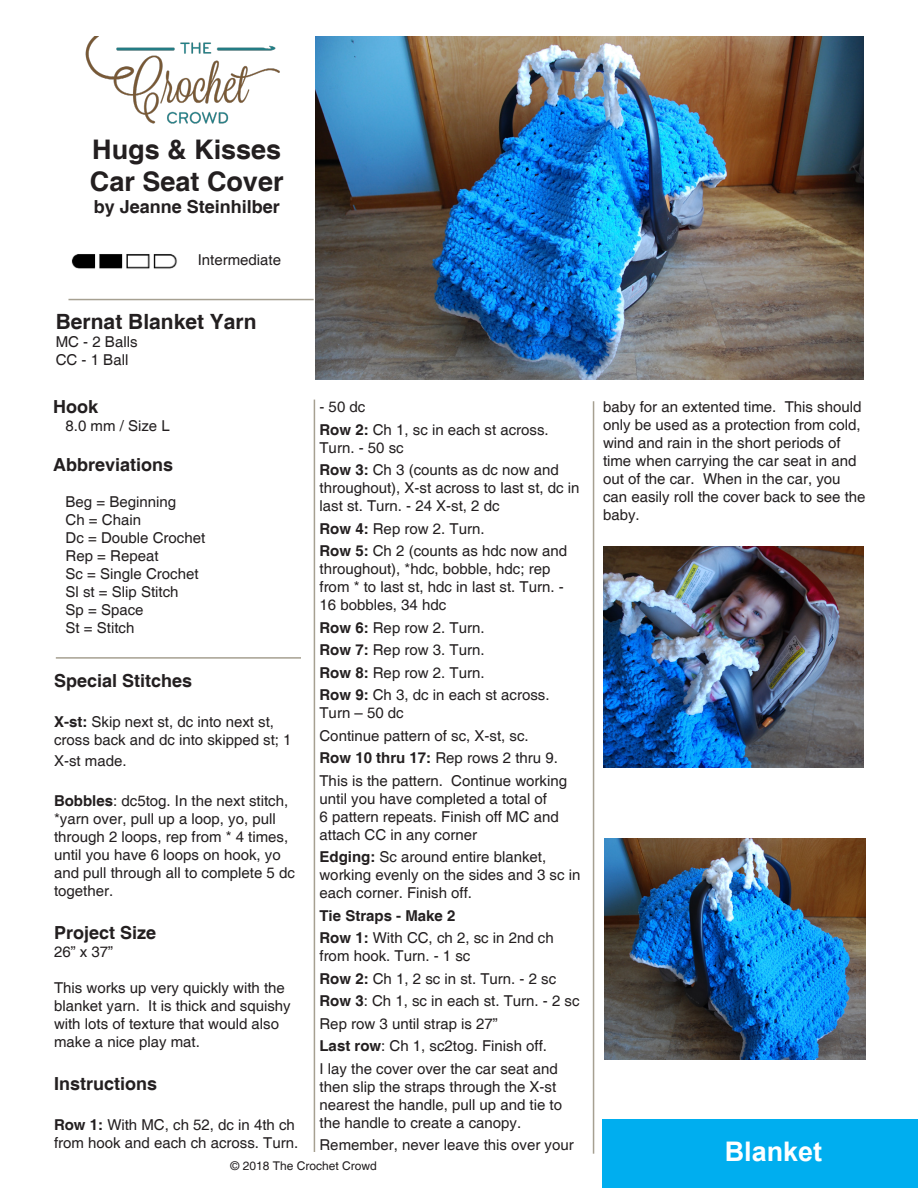
<style>
.page{position:relative;width:918px;height:1188px;background:#fff}
.page>*{position:absolute;margin:0;border:0;box-sizing:border-box;transform-origin:0 0}
.t1{font:700 27px/32.4px "Helvetica";color:#231f20}
.t2{font:700 27px "Arial";color:#fff}
.t3{font:700 21px "Helvetica";color:#231f20}
.t4{font:700 18px "Helvetica";color:#231f20}
.t5{font:15px/18px "Helvetica";color:#231f20}
.t6{font:700 15px "Helvetica";color:#231f20}
.t7{font:12px "Helvetica";color:#231f20}
.s1{font-weight:700}
</style>
<div class="page">
<div style="left:602px;top:1119px;width:316px;height:69px;background:#00aeef"></div>
<img style="left:85px;top:37px;width:195px;height:87px">
<hr style="left:68px;top:299px;width:246px;height:1px;background:#a6a091">
<hr style="left:56px;top:657px;width:245px;height:2px;background:#a6a091">
<hr style="left:314px;top:400px;width:1px;height:752px;background:#a6a091">
<hr style="left:593px;top:401px;width:1px;height:753px;background:#a6a091">
<img style="left:71px;top:254px;width:106px;height:15px">
<img style="left:315px;top:36px;width:549px;height:344px">
<img style="left:603px;top:547px;width:261px;height:221px">
<img style="left:605px;top:838px;width:261px;height:222px">
<p class="t1" style="left:90px;top:134px;width:195px">Hugs &amp; Kisses<br>Car Seat Cover</p>
<p class="t4" style="left:94px;top:195px;width:188px">by Jeanne Steinhilber</p>
<p class="t5" style="left:198px;top:252px;width:85px">Intermediate</p>
<p class="t3" style="left:56px;top:309px;width:202px">Bernat Blanket Yarn</p>
<p class="t5" style="left:56px;top:333px;width:83px">MC - 2 Balls</p>
<p class="t5" style="left:56px;top:351px;width:74px">CC - 1 Ball</p>
<p class="t4" style="left:53px;top:395px;width:46px">Hook</p>
<p class="t5" style="left:66px;top:417px;width:106px">8.0 mm / Size L</p>
<p class="t4" style="left:53px;top:454px;width:122px">Abbreviations</p>
<p class="t5" style="left:66px;top:494px;width:112px">Beg = Beginning</p>
<p class="t5" style="left:66px;top:512px;width:77px">Ch = Chain</p>
<p class="t5" style="left:66px;top:530px;width:141px">Dc = Double Crochet</p>
<p class="t5" style="left:66px;top:548px;width:94px">Rep = Repeat</p>
<p class="t5" style="left:66px;top:566px;width:134px">Sc = Single Crochet</p>
<p class="t5" style="left:66px;top:584px;width:114px">Sl st = Slip Stitch</p>
<p class="t5" style="left:66px;top:602px;width:79px">Sp = Space</p>
<p class="t5" style="left:66px;top:620px;width:70px">St = Stitch</p>
<p class="t4" style="left:54px;top:670px;width:140px">Special Stitches</p>
<p class="t5" style="left:54px;top:713px;width:239px"><span class="s1">X-st:</span> Skip next st, dc into next st, cross back and dc into skipped st; 1</p>
<p class="t5" style="left:54px;top:753px;width:74px">X-st made.</p>
<p class="t5" style="left:54px;top:792px;width:242px"><span class="s1">Bobbles</span>: dc5tog. In the next stitch, *yarn over, pull up a loop, yo, pull through 2 loops, rep from * 4 times, until you have 6 loops on hook, yo and pull through all to complete 5 dc together.</p>
<p class="t4" style="left:54px;top:922px;width:104px">Project Size</p>
<p class="t5" style="left:54px;top:943px;width:61px">26” x 37”</p>
<p class="t5" style="left:54px;top:979px;width:238px">This works up very quickly with the blanket yarn. It is thick and squishy with lots of texture that would also make a nice play mat.</p>
<p class="t4" style="left:54px;top:1073px;width:105px">Instructions</p>
<p class="t5" style="left:54px;top:1116px;width:246px"><span class="s1">Row 1:</span> With MC, ch 52, dc in 4th ch from hook and each ch across. Turn.</p>
<p class="t5" style="left:320px;top:398px;width:47px">- 50 dc</p>
<p class="t5" style="left:320px;top:421px;width:231px"><span class="s1">Row 2:</span> Ch 1, sc in each st across.<br>Turn. - 50 sc</p>
<p class="t5" style="left:320px;top:461px;width:262px"><span class="s1">Row 3:</span> Ch 3 (counts as dc now and throughout), X-st across to last st, dc in last st. Turn. - 24 X-st, 2 dc</p>
<p class="t5" style="left:320px;top:520px;width:167px"><span class="s1">Row 4:</span> Rep row 2. Turn.</p>
<p class="t5" style="left:320px;top:542px;width:249px"><span class="s1">Row 5:</span> Ch 2 (counts as hdc now and throughout), *hdc, bobble, hdc; rep from * to last st, hdc in last st. Turn. -<br>16 bobbles, 34 hdc</p>
<p class="t5" style="left:320px;top:619px;width:167px"><span class="s1">Row 6:</span> Rep row 2. Turn.</p>
<p class="t5" style="left:320px;top:641px;width:167px"><span class="s1">Row 7:</span> Rep row 3. Turn.</p>
<p class="t5" style="left:320px;top:664px;width:167px"><span class="s1">Row 8:</span> Rep row 2. Turn.</p>
<p class="t5" style="left:320px;top:686px;width:232px"><span class="s1">Row 9:</span> Ch 3, dc in each st across.<br>Turn – 50 dc</p>
<p class="t5" style="left:320px;top:727px;width:211px">Continue pattern of sc, X-st, sc.</p>
<p class="t5" style="left:320px;top:749px;width:240px"><span class="s1">Row 10 thru 17:</span> Rep rows 2 thru 9.</p>
<p class="t5" style="left:320px;top:772px;width:249px">This is the pattern. Continue working until you have completed a total of<br>6 pattern repeats. Finish off MC and attach CC in any corner</p>
<p class="t5" style="left:320px;top:848px;width:262px"><span class="s1">Edging:</span> Sc around entire blanket, working evenly on the sides and 3 sc in each corner. Finish off.</p>
<p class="t6" style="left:320px;top:906px;width:137px">Tie Straps - Make 2</p>
<p class="t5" style="left:320px;top:929px;width:236px"><span class="s1">Row 1:</span> With CC, ch 2, sc in 2nd ch from hook. Turn. - 1 sc</p>
<p class="t5" style="left:320px;top:970px;width:238px"><span class="s1">Row 2:</span> Ch 1, 2 sc in st. Turn. - 2 sc</p>
<p class="t5" style="left:320px;top:992px;width:262px"><span class="s1">Row 3</span>: Ch 1, sc in each st. Turn. - 2 sc</p>
<p class="t5" style="left:320px;top:1015px;width:180px">Rep row 3 until strap is 27”</p>
<p class="t5" style="left:320px;top:1037px;width:229px"><span class="s1">Last row</span>: Ch 1, sc2tog. Finish off.</p>
<p class="t5" style="left:320px;top:1060px;width:244px">I lay the cover over the car seat and then slip the straps through the X-st nearest the handle, pull up and tie to the handle to create a canopy.</p>
<p class="t5" style="left:320px;top:1136px;width:256px">Remember, never leave this over your</p>
<p class="t7" style="left:231px;top:1159px;width:148px">© 2018 The Crochet Crowd</p>
<p class="t5" style="left:603px;top:398px;width:264px">baby for an extented time. This should only be used as a protection from cold, wind and rain in the short periods of time when carrying the car seat in and out of the car. When in the car, you can easily roll the cover back to see the baby.</p>
<p class="t2" style="left:725px;top:1133px;width:99px">Blanket</p>
</div>
